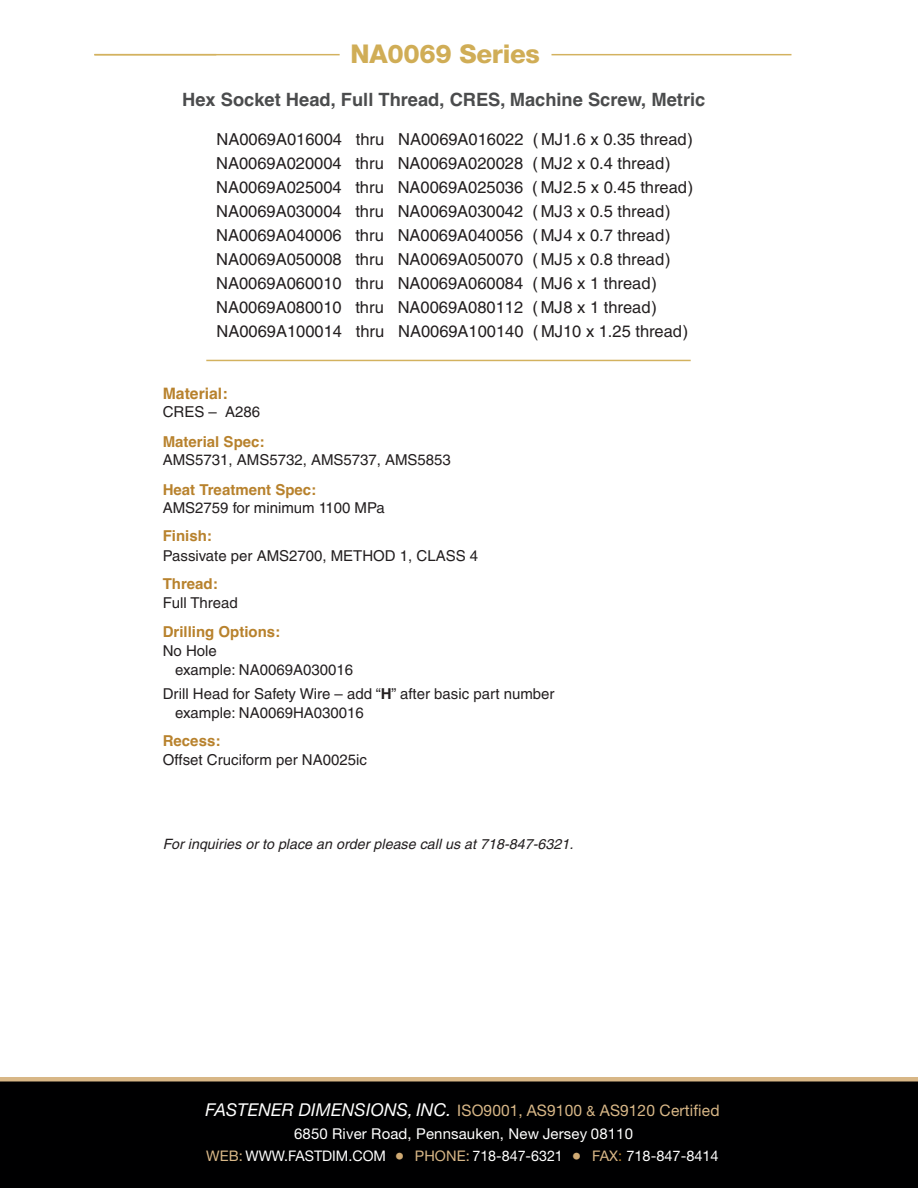
<style>
.page{position:relative;width:918px;height:1188px;background:#fff}
.page>*{position:absolute;margin:0;border:0;box-sizing:border-box;transform-origin:0 0}
.t1{font:800 25.8px "Helvetica Neue";letter-spacing:-.01em;color:#d0ad56}
.t2{font:700 18.3px "Helvetica";color:#4b4c4d}
.t3{font:16.5px/24px "Helvetica";color:#231f20}
.t4{font:15.9px "Helvetica Neue";letter-spacing:.01em;color:#d8b787}
.t5{font:700 15.75px "Helvetica";color:#b8822d}
.t6{font:15px/18.8px "Helvetica";color:#231f20}
.t7{font:700 15px "Helvetica";color:#b8822d}
.t8{font:15px "Helvetica Neue";letter-spacing:.01em;color:#fff}
.t9{font:14.55px "Helvetica Neue";color:#fff}
.t10{font:italic 14.25px "Helvetica";letter-spacing:.005em;color:#231f20}
.s1{font-weight:700}
.s2{font-style:italic;font-size:17.7px;color:#fff}
.s3{font-size:14.25px}
.s4{color:#d8b787}
.s5{font-size:19.2px;color:#d0aa73}
.s6{color:#b8822d}
</style>
<div class="page">
<div style="left:0;top:1082px;width:918px;height:106px;background:#000001"></div>
<div style="left:0;top:1077px;width:918px;height:5px;background:#d8b787"></div>
<hr style="left:94px;top:54px;width:246px;height:1px;background:#d3b25f">
<hr style="left:552px;top:54px;width:239px;height:1px;background:#d3b25f">
<hr style="left:206px;top:360px;width:485px;height:1px;background:#d3b25f">
<h1 class="t1" style="left:351px;top:45px;width:191px">NA0069 Series</h1>
<p class="t2" style="left:182px;top:89px;width:525px">Hex Socket Head, Full Thread, CRES, Machine Screw, Metric</p>
<p class="t3" style="left:216px;top:129px;width:479px">NA0069A016004 thru NA0069A016022 ( MJ1.6 x 0.35 thread)<br>NA0069A020004 thru NA0069A020028 ( MJ2 x 0.4 thread)<br>NA0069A025004 thru NA0069A025036 ( MJ2.5 x 0.45 thread)<br>NA0069A030004 thru NA0069A030042 ( MJ3 x 0.5 thread)<br>NA0069A040006 thru NA0069A040056 ( MJ4 x 0.7 thread)<br>NA0069A050008 thru NA0069A050070 ( MJ5 x 0.8 thread)<br>NA0069A060010 thru NA0069A060084 ( MJ6 x 1 thread)<br>NA0069A080010 thru NA0069A080112 ( MJ8 x 1 thread)<br>NA0069A100014 thru NA0069A100140 ( MJ10 x 1.25 thread)</p>
<p class="t5" style="left:163px;top:384px;width:66px">Material:</p>
<p class="t6" style="left:163px;top:404px;width:99px">CRES – A286</p>
<p class="t7" style="left:163px;top:433px;width:103px">Material Spec:</p>
<p class="t6" style="left:163px;top:452px;width:290px">AMS5731, AMS5732, AMS5737, AMS5853</p>
<p class="t7" style="left:163px;top:481px;width:155px">Heat Treatment Spec:</p>
<p class="t6" style="left:163px;top:500px;width:224px">AMS2759 for minimum 1100 MPa</p>
<p class="t7" style="left:163px;top:527px;width:51px">Finish:</p>
<p class="t6" style="left:163px;top:548px;width:317px">Passivate per AMS2700, METHOD 1, CLASS 4</p>
<p class="t7" style="left:163px;top:575px;width:57px">Thread:</p>
<p class="t6" style="left:163px;top:595px;width:76px">Full Thread</p>
<p class="t7" style="left:163px;top:623px;width:119px">Drilling Options:</p>
<p class="t6" style="left:175px;top:643px;width:179px;text-indent:-12px">No Hole<br>example: NA0069A030016</p>
<p class="t6" style="left:175px;top:686px;width:381px;text-indent:-12px">Drill Head for Safety Wire – add “<span class="s1">H</span>” after basic part number example: NA0069HA030016</p>
<p class="t7" style="left:163px;top:732px;width:59px">Recess:</p>
<p class="t6" style="left:163px;top:751px;width:206px">Offset Cruciform per NA0025ic</p>
<p class="t10" style="left:163px;top:838px;width:412px">For inquiries or to place an order please call us at 718-847-6321.</p>
<p class="t4" style="left:205px;top:1105px;width:516px"><span class="s2">FASTENER DIMENSIONS, INC.</span> ISO9001, AS9100 <span class="s3">&amp;</span> AS9120 Certified</p>
<p class="t8" style="left:294px;top:1128px;width:340px">6850 River Road, Pennsauken, New Jersey 08110</p>
<p class="t9" style="left:206px;top:1150px;width:514px"><span class="s4">WEB:</span> WWW.FASTDIM.COM <span class="s5">•</span> <span class="s4">PHONE:</span> 718-847-6321 <span class="s5">•</span> <span class="s4">FAX</span><span class="s6">:</span> 718-847-8414</p>
</div>
